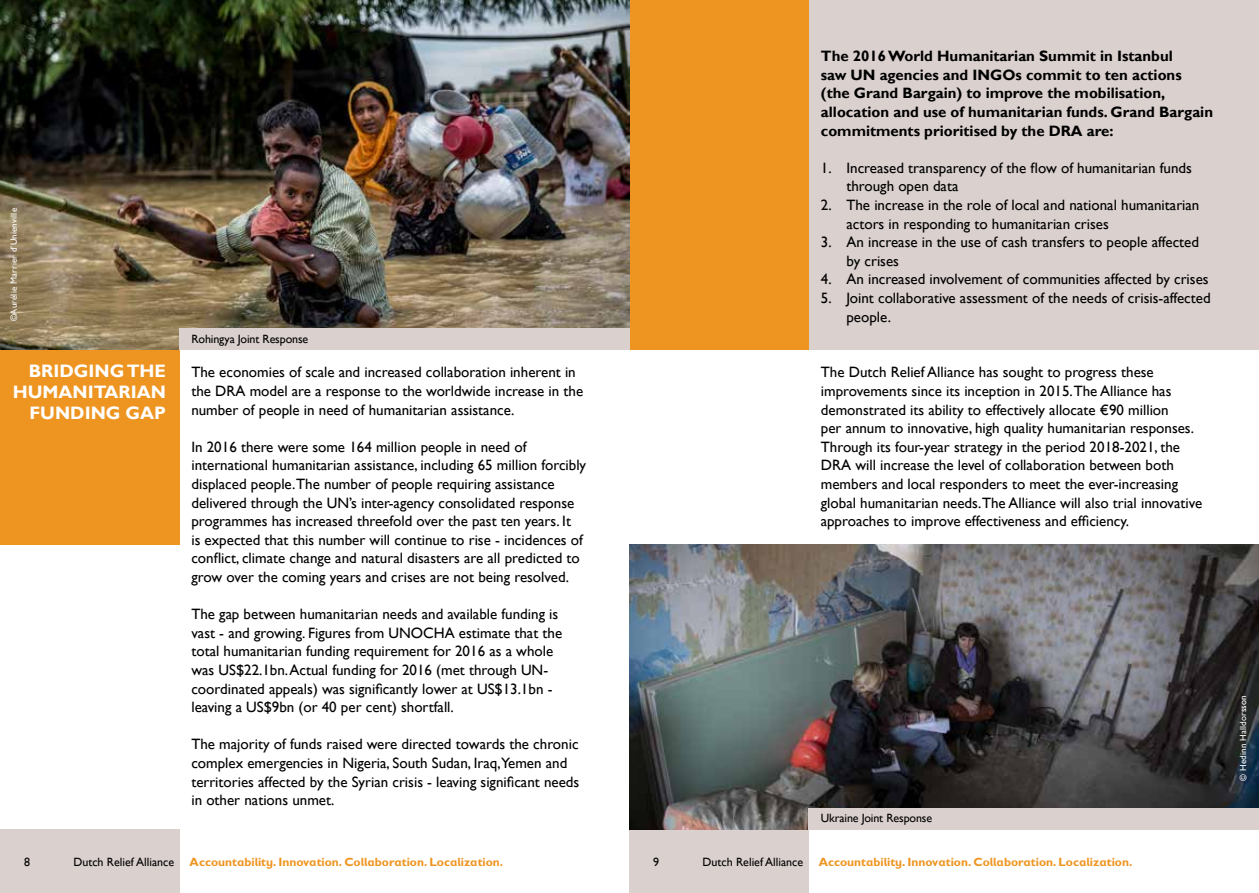
<style>
.page{position:relative;width:1259px;height:893px;background:#fff}
.page>*{position:absolute;margin:0;border:0;box-sizing:border-box;transform-origin:0 0}
.t1{font:700 18px "Gill Sans";color:#fff}
.t2{font:15px/18.6px "Gill Sans";color:#000}
.t3{font:700 15px/18.6px "Gill Sans";color:#000}
.t4{font:700 12px "Gill Sans Infant Std";color:#ee9521}
.t5{font:12px "Gill Sans";letter-spacing:-.01em;color:#000}
.t6{font:9px "Gill Sans";letter-spacing:.02em;color:#fff}
</style>
<div class="page">
<div style="left:0;top:829px;width:179px;height:64px;background:#dad0ce"></div>
<div style="left:629px;top:829px;width:179px;height:64px;background:#dad0ce"></div>
<div style="left:630px;top:0;width:629px;height:350px;background:#dad0ce"></div>
<div style="left:0;top:350px;width:179px;height:195px;background:#ee9521"></div>
<div style="left:630px;top:0;width:179px;height:350px;background:#ee9521"></div>
<img style="left:0;top:0;width:629px;height:350px">
<img style="left:630px;top:545px;width:629px;height:284px">
<div style="left:179px;top:328px;width:451px;height:22px;background:#dad0ce"></div>
<div style="left:809px;top:808px;width:450px;height:21px;background:#dad0ce"></div>
<p class="t6" style="left:9px;top:321px;width:115px;rotate:-90deg">©Aurélie Marrier d’Unienville</p>
<p class="t1" style="left:29px;top:360px;width:112px">BRIDGING THE</p>
<p class="t1" style="left:13px;top:381px;width:152px">HU MANITARIAN</p>
<p class="t1" style="left:29px;top:402px;width:14px">FUN</p>
<p class="t1" style="left:70px;top:402px;width:97px">DING GAP</p>
<p class="t5" style="left:191px;top:331px;width:118px">Rohingya Joint Response</p>
<p class="t2" style="left:191px;top:363px;width:393px">The economies of scale and increased collaboration inherent in the DRA model are a response to the worldwide increase in the number of people in need of humanitarian assistance.</p>
<p class="t2" style="left:191px;top:438px;width:396px">In 2016 there were some 164 million people in need of international humanitarian assistance, including 65 million forcibly displaced people.The number of people requiring assistance delivered through the UN’s inter-agency consolidated response programmes has increased threefold over the past ten years. It<br>is expected that this number will continue to rise - incidences of conflict, climate change and natural disasters are all predicted to grow over the coming years and crises are not being resolved.</p>
<p class="t2" style="left:191px;top:605px;width:372px">The gap between humanitarian needs and available funding is vast - and growing. Figures from UNOCHA estimate that the total humanitarian funding requirement for 2016 as a whole was US$22.1bn. Actual funding for 2016 (met through UN&shy;coordinated appeals) was significantly lower at US$13.1bn - leaving a US$9bn (or 40 per cent) shortfall.</p>
<p class="t2" style="left:191px;top:735px;width:389px">The majority of funds raised were directed towards the chronic complex emergencies in Nigeria, South Sudan, Iraq,Yemen and territories affected by the Syrian crisis - leaving significant needs in other nations unmet.</p>
<p class="t3" style="left:821px;top:47px;width:394px">The 2016 World Humanitarian Summit in Istanbul<br>saw UN agencies and IN GOs commit to ten actions (the Grand Bargain) to improve the mobilisation, allocation and use of humanitarian funds. Grand Bargain commitments prioritised by the DRA are:</p>
<p class="t2" style="left:846px;top:159px;width:347px;text-indent:-26px">1. Increased transparency of the flow of humanitarian funds through open data</p>
<p class="t2" style="left:846px;top:196px;width:354px;text-indent:-26px">2. The increase in the role of local and national humanitarian actors in responding to humanitarian crises</p>
<p class="t2" style="left:846px;top:233px;width:354px;text-indent:-26px">3. An increase in the use of cash transfers to people affected by crises</p>
<p class="t2" style="left:821px;top:270px;width:389px">4. An increased involvement of communities affected by crises</p>
<p class="t2" style="left:846px;top:289px;width:366px;text-indent:-26px">5. Joint collaborative assessment of the needs of crisis-affected people.</p>
<p class="t2" style="left:821px;top:363px;width:383px">The Dutch Relief Alliance has sought to progress these improvements since its inception in 2015.The Alliance has demonstrated its ability to effectively allocate €90 million<br>per annum to innovative, high quality humanitarian responses.<br>Through its four-year strategy in the period 2018-2021, the DRA will increase the level of collaboration between both members and local responders to meet the ever-increasing global humanitarian needs.The Alliance will also trial innovative approaches to improve effectiveness and efficiency.</p>
<p class="t5" style="left:821px;top:811px;width:113px">Ukraine Joint Response</p>
<p class="t5" style="left:24px;top:855px;width:7px">8</p>
<p class="t5" style="left:73px;top:855px;width:102px">Dutch Relief Alliance</p>
<p class="t4" style="left:190px;top:855px;width:315px">Accountability. Innovation. Collaboration. Localization.</p>
<p class="t5" style="left:653px;top:855px;width:7px">9</p>
<p class="t5" style="left:702px;top:855px;width:102px">Dutch Relief Alliance</p>
<p class="t4" style="left:818px;top:855px;width:315px">Accountability. Innovation. Collaboration. Localization.</p>
<p class="t6" style="left:1237px;top:781px;width:87px;rotate:-90deg">© Hedinn Halldorsson</p>
</div>
